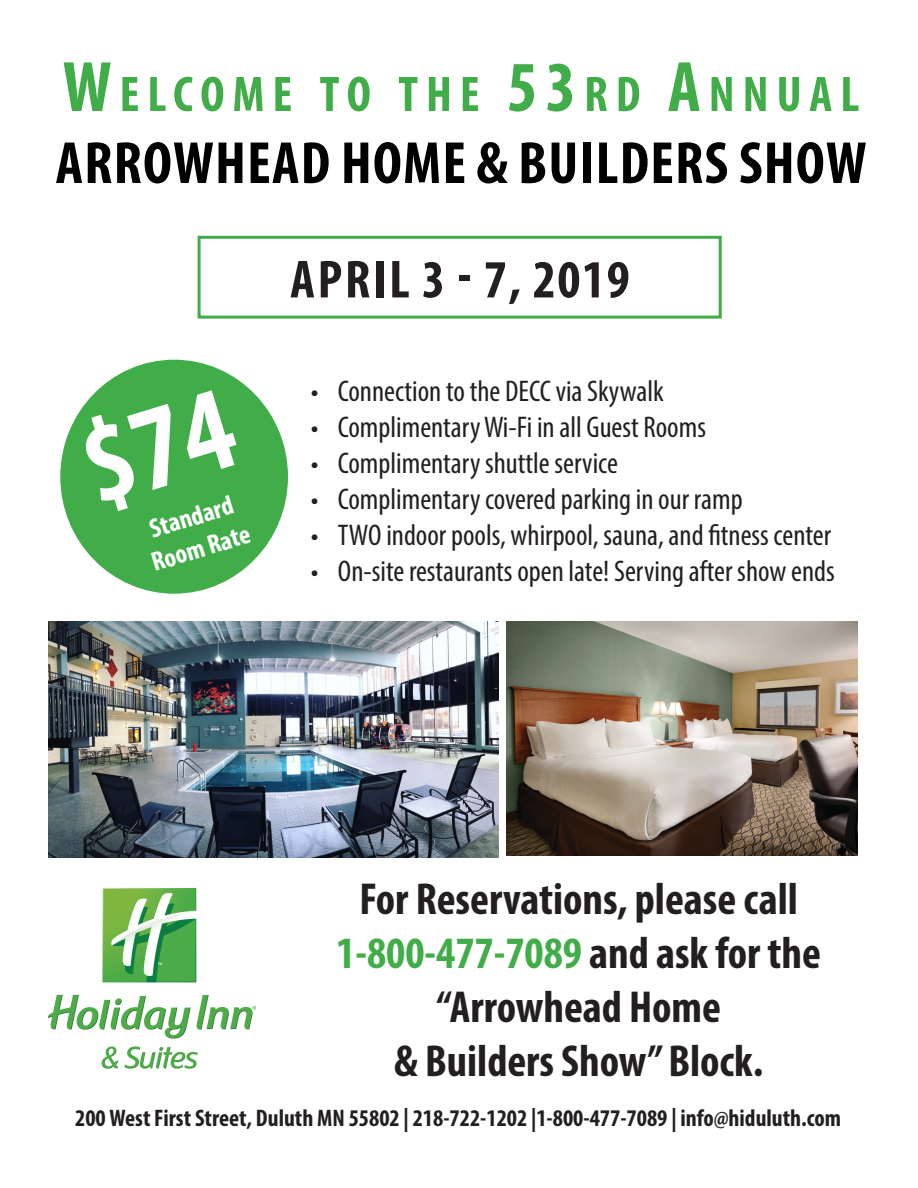
<style>
.page{position:relative;width:918px;height:1188px;background:#fff}
.page>*{position:absolute;margin:0;border:0;box-sizing:border-box;transform-origin:0 0}
.t1{font:700 condensed 60px "Myriad Pro";letter-spacing:.02em;color:#000}
.t2{font:700 condensed 54px "Myriad Pro";letter-spacing:.05em;color:#231f20}
.t3{font:700 condensed 50.4px "Myriad Pro";letter-spacing:.155em;color:#41ad49}
.t4{font:700 condensed 45px "Myriad Pro";color:#231f20}
.t5{font:700 condensed 45px "Myriad Pro";color:#41ad49}
.t6{font:condensed 30px "Myriad Pro";color:#231f20}
.t7{font:700 condensed 27px "Myriad Pro";color:#fff}
.t8{font:700 condensed 24px "Myriad Pro";color:#231f20}
.s1{font-size:72px}
.s2{color:#231f20}
</style>
<div class="page">
<div style="left:198px;top:236px;width:524px;height:83px;border:3px solid #41ad49"></div>
<img style="left:507px;top:622px;width:350px;height:233px">
<img style="left:48px;top:622px;width:450px;height:235px">
<div style="left:61px;top:360px;width:226px;height:233px;background:#41ad49;border-radius:50%"></div>
<img style="left:48px;top:889px;width:208px;height:180px">
<p class="t3" style="left:63px;top:63px;width:798px"><span class="s1">W</span>ELCOME TO THE <span class="s1">53</span>RD <span class="s1">A</span>NNUAL</p>
<p class="t1" style="left:56px;top:126px;width:813px">ARROWHEAD HOME &amp; BUILDERS SHOW</p>
<p class="t7" style="left:145px;top:513px;width:88px;rotate:-17deg">Standard</p>
<p class="t7" style="left:147px;top:547px;width:103px;rotate:-17deg">Room Rate</p>
<p class="t2" style="left:290px;top:246px;width:341px">APRIL 3 - 7, 2019</p>
<p class="t6" style="left:311px;top:373px;width:354px">• Connection to the DECC via Skywalk</p>
<p class="t6" style="left:311px;top:409px;width:397px">• Complimentary Wi-Fi in all Guest Rooms</p>
<p class="t6" style="left:311px;top:445px;width:309px">• Complimentary shuttle service</p>
<p class="t6" style="left:311px;top:481px;width:433px">• Complimentary covered parking in our ramp</p>
<p class="t6" style="left:311px;top:517px;width:522px">• TWO indoor pools, whirpool, sauna, and fitness center</p>
<p class="t6" style="left:311px;top:553px;width:526px">• On-site restaurants open late! Serving after show ends</p>
<p class="t4" style="left:359px;top:871px;width:440px">For Reservations, please call</p>
<p class="t5" style="left:336px;top:925px;width:486px">1-800-477-7089 <span class="s2">and ask for the</span></p>
<p class="t4" style="left:436px;top:979px;width:286px">“Arrowhead Home</p>
<p class="t4" style="left:394px;top:1033px;width:371px">&amp; Builders Show” Block.</p>
<p class="t8" style="left:75px;top:1103px;width:768px">200 West First Street, Duluth MN 55802 | 218-722-1202 |1-800-477-7089 | info@hiduluth.com</p>
</div>
